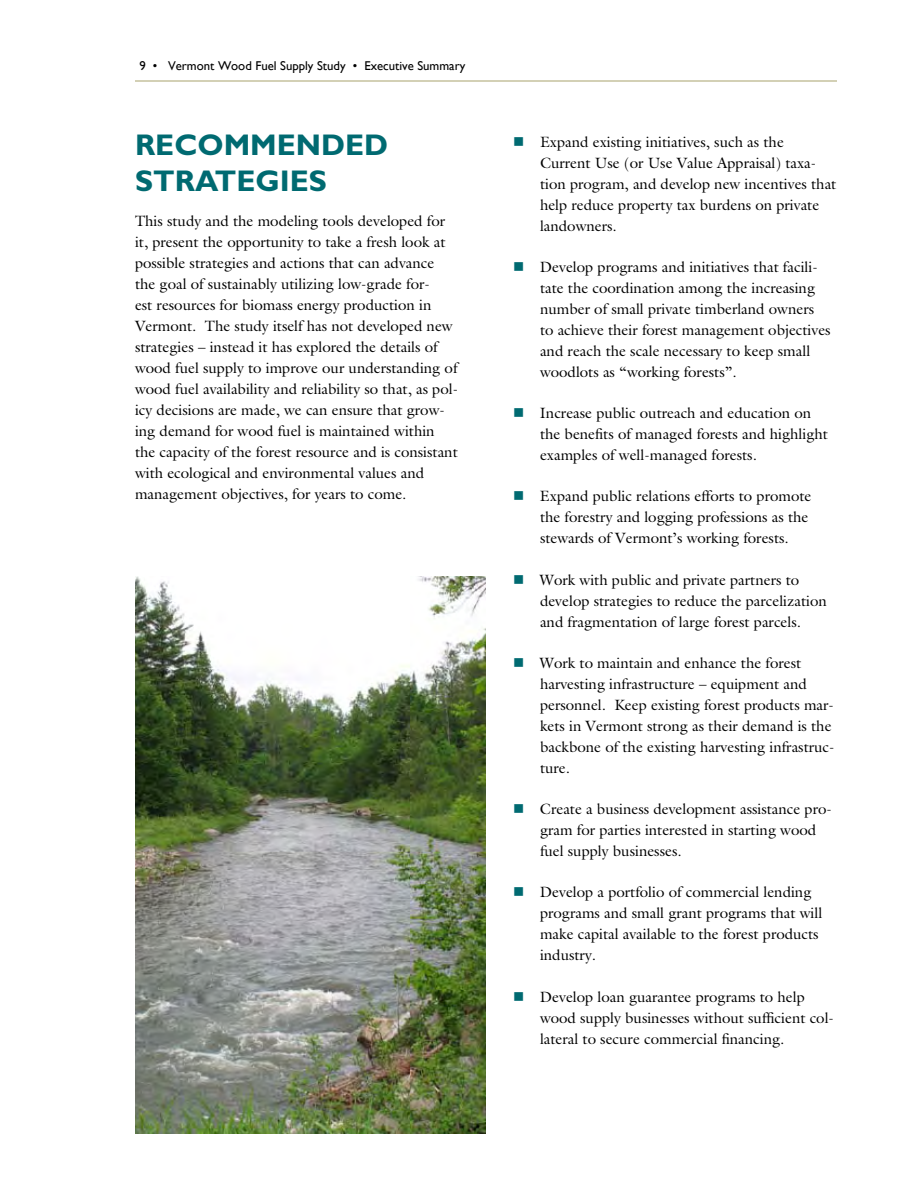
<style>
.page{position:relative;width:918px;height:1188px;background:#fff}
.page>*{position:absolute;margin:0;border:0;box-sizing:border-box;transform-origin:0 0}
.t1{font:700 30px/36px "Gill Sans Std";color:#006a71}
.t2{font:15px/21px "Galliard Std";color:#000}
.t3{font:12.75px "Gill Sans";color:#000}
.s1{color:#006a71}
</style>
<div class="page">
<hr style="left:135px;top:80px;width:702px;height:2px;background:#c5c19d">
<img style="left:135px;top:577px;width:351px;height:557px">
<p class="t3" style="left:140px;top:59px;width:327px">9 • Vermont Wood Fuel Supply Study • Executive Summary</p>
<h1 class="t1" style="left:135px;top:127px;width:255px">RECOMMENDED<br>STRATEGI ES</h1>
<p class="t2" style="left:135px;top:210px;width:325px">This study and the modeling tools developed for it, present the opportunity to take a fresh look at possible strategies and actions that can advance the goal of sustainably utilizing low-grade for-<br>est resources for biomass energy production in Vermont. The study itself has not developed new strategies – instead it has explored the details of wood fuel supply to improve our understanding of wood fuel availability and reliability so that, as pol&shy;icy decisions are made, we can ensure that grow&shy;ing demand for wood fuel is maintained within the capacity of the forest resource and is consistant with ecological and environmental values and management objectives, for years to come.</p>
<p class="t2" style="left:540px;top:131px;width:298px;text-indent:-27px"><span class="s1">■</span> Expand existing initiatives, such as the Current Use (or Use Value Appraisal) taxa&shy;tion program, and develop new incentives that help reduce property tax burdens on private landowners.</p>
<p class="t2" style="left:540px;top:256px;width:292px;text-indent:-27px"><span class="s1">■</span> Develop programs and initiatives that facili&shy;tate the coordination among the increasing number of small private timberland owners to achieve their forest management objectives and reach the scale necessary to keep small woodlots as “working forests”.</p>
<p class="t2" style="left:540px;top:402px;width:290px;text-indent:-27px"><span class="s1">■</span> Increase public outreach and education on the benefits of managed forests and highlight examples of well-managed forests.</p>
<p class="t2" style="left:540px;top:486px;width:273px;text-indent:-27px"><span class="s1">■</span> Expand public relations efforts to promote the forestry and logging professions as the stewards of Vermont’s working forests.</p>
<p class="t2" style="left:540px;top:569px;width:288px;text-indent:-27px"><span class="s1">■</span> Work with public and private partners to develop strategies to reduce the parcelization and fragmentation of large forest parcels.</p>
<p class="t2" style="left:540px;top:652px;width:296px;text-indent:-27px"><span class="s1">■</span> Work to maintain and enhance the forest harvesting infrastructure – equipment and personnel. Keep existing forest products mar&shy;kets in Vermont strong as their demand is the backbone of the existing harvesting infrastruc&shy;ture.</p>
<p class="t2" style="left:540px;top:798px;width:293px;text-indent:-27px"><span class="s1">■</span> Create a business development assistance pro&shy;gram for parties interested in starting wood fuel supply businesses.</p>
<p class="t2" style="left:540px;top:882px;width:284px;text-indent:-27px"><span class="s1">■</span> Develop a portfolio of commercial lending programs and small grant programs that will make capital available to the forest products industry.</p>
<p class="t2" style="left:540px;top:986px;width:295px;text-indent:-27px"><span class="s1">■</span> Develop loan guarantee programs to help wood supply businesses without sufficient col&shy;lateral to secure commercial financing.</p>
</div>
